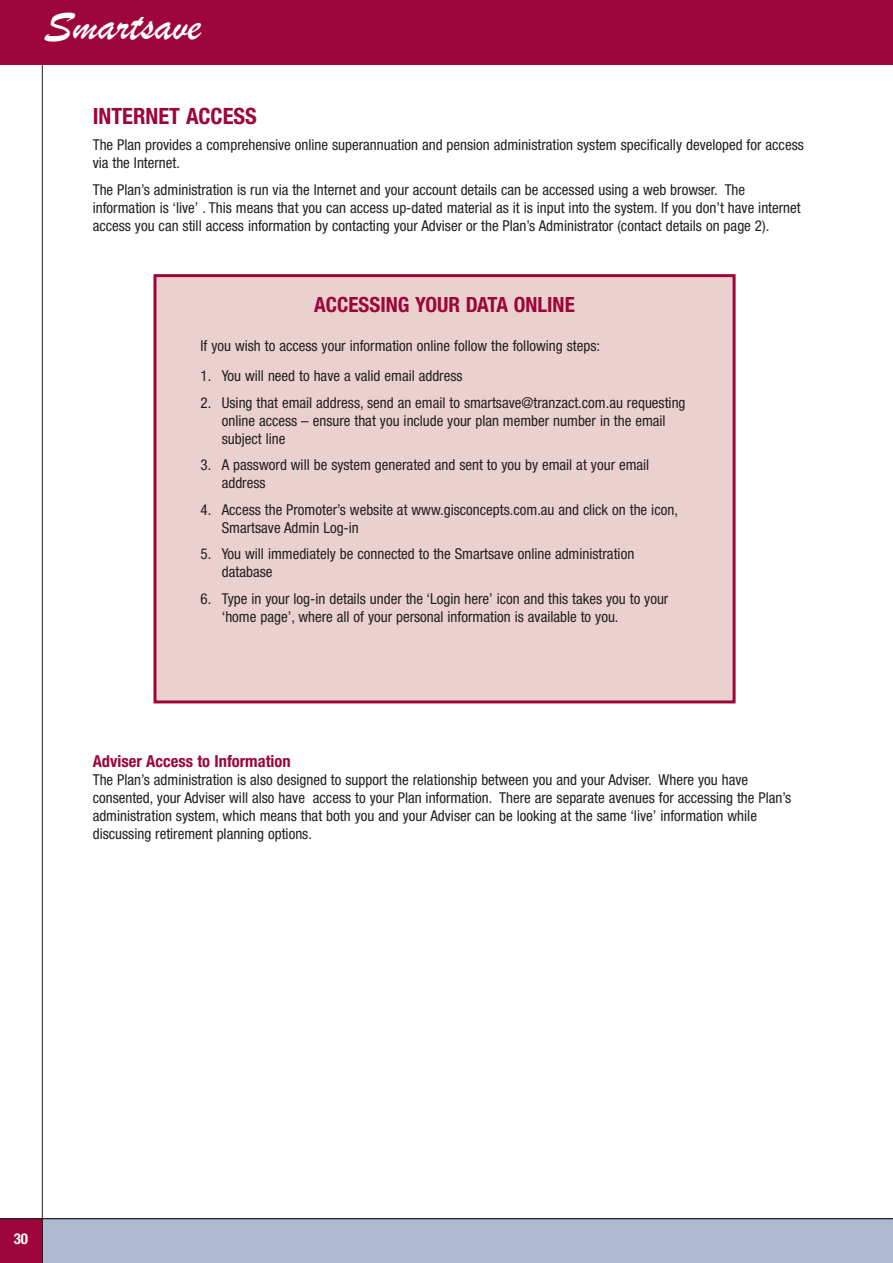
<style>
.page{position:relative;width:893px;height:1263px;background:#fff}
.page>*{position:absolute;margin:0;border:0;box-sizing:border-box;transform-origin:0 0}
.t1{font:45px "Brush Script";color:#fff}
.t2{font:700 condensed 22.5px "Helvetica Neue";color:#9d053b}
.t3{font:700 condensed 21px "Helvetica Neue";color:#9d053b}
.t4{font:700 condensed 16.5px "Helvetica Neue";color:#9d053b}
.t5{font:condensed 15px/18px "Helvetica Neue";color:#231f20}
.t6{font:700 condensed 15px "Helvetica Neue";color:#fff}
</style>
<div class="page">
<div style="left:42px;top:1219px;width:850px;height:44px;background:#afb9d2"></div>
<div style="left:0;top:1219px;width:42px;height:44px;background:#9d053b"></div>
<hr style="left:42px;top:0;width:1px;height:1263px;background:#231f20">
<div style="left:156px;top:277px;width:576px;height:423px;background:#ead1cf"></div>
<div style="left:153px;top:274px;width:582px;height:429px;border:3px solid #9d053b"></div>
<hr style="left:0;top:1218px;width:892px;height:1px;background:#231f20">
<div style="left:0;top:0;width:892px;height:64px;background:#9d053b"></div>
<h1 class="t1" style="left:44px;top:-3px;width:158px">Smartsave</h1>
<h2 class="t2" style="left:93px;top:108px;width:166px">INTERNET ACCESS</h2>
<p class="t5" style="left:93px;top:137px;width:713px">The Plan provides a comprehensive online superannuation and pension administration system specifically developed for access via the Internet.</p>
<p class="t5" style="left:93px;top:182px;width:709px">The Plan’s administration is run via the Internet and your account details can be accessed using a web browser. The information is ‘live’ . This means that you can access up-dated material as it is input into the system. If you don’t have internet access you can still access information by contacting your Adviser or the Plan’s Administrator (contact details on page 2).</p>
<h3 class="t3" style="left:314px;top:297px;width:262px">ACCESSING YOUR DATA ONLINE</h3>
<p class="t5" style="left:200px;top:338px;width:401px">If you wish to access your information online follow the following steps:</p>
<p class="t5" style="left:200px;top:368px;width:264px">1. You will need to have a valid email address</p>
<p class="t5" style="left:222px;top:395px;width:465px;text-indent:-21px">2. Using that email address, send an email to smartsave@tranzact.com.au requesting online access – ensure that you include your plan member number in the email subject line</p>
<p class="t5" style="left:222px;top:457px;width:429px;text-indent:-21px">3. A password will be system generated and sent to you by email at your email address</p>
<p class="t5" style="left:222px;top:502px;width:458px;text-indent:-21px">4. Access the Promoter’s website at www.gisconcepts.com.au and click on the icon,<br>Smartsave Admin Log-in</p>
<p class="t5" style="left:222px;top:546px;width:414px;text-indent:-21px">5. You will immediately be connected to the Smartsave online administration database</p>
<p class="t5" style="left:222px;top:591px;width:448px;text-indent:-21px">6. Type in your log-in details under the ‘Login here’ icon and this takes you to your ‘home page’, where all of your personal information is available to you.</p>
<p class="t4" style="left:93px;top:755px;width:200px">Adviser Access to Information</p>
<p class="t5" style="left:93px;top:772px;width:700px">The Plan’s administration is also designed to support the relationship between you and your Adviser. Where you have consented, your Adviser will also have access to your Plan information. There are separate avenues for accessing the Plan’s administration system, which means that both you and your Adviser can be looking at the same ‘live’ information while discussing retirement planning options.</p>
<p class="t6" style="left:14px;top:1234px;width:16px">30</p>
</div>
